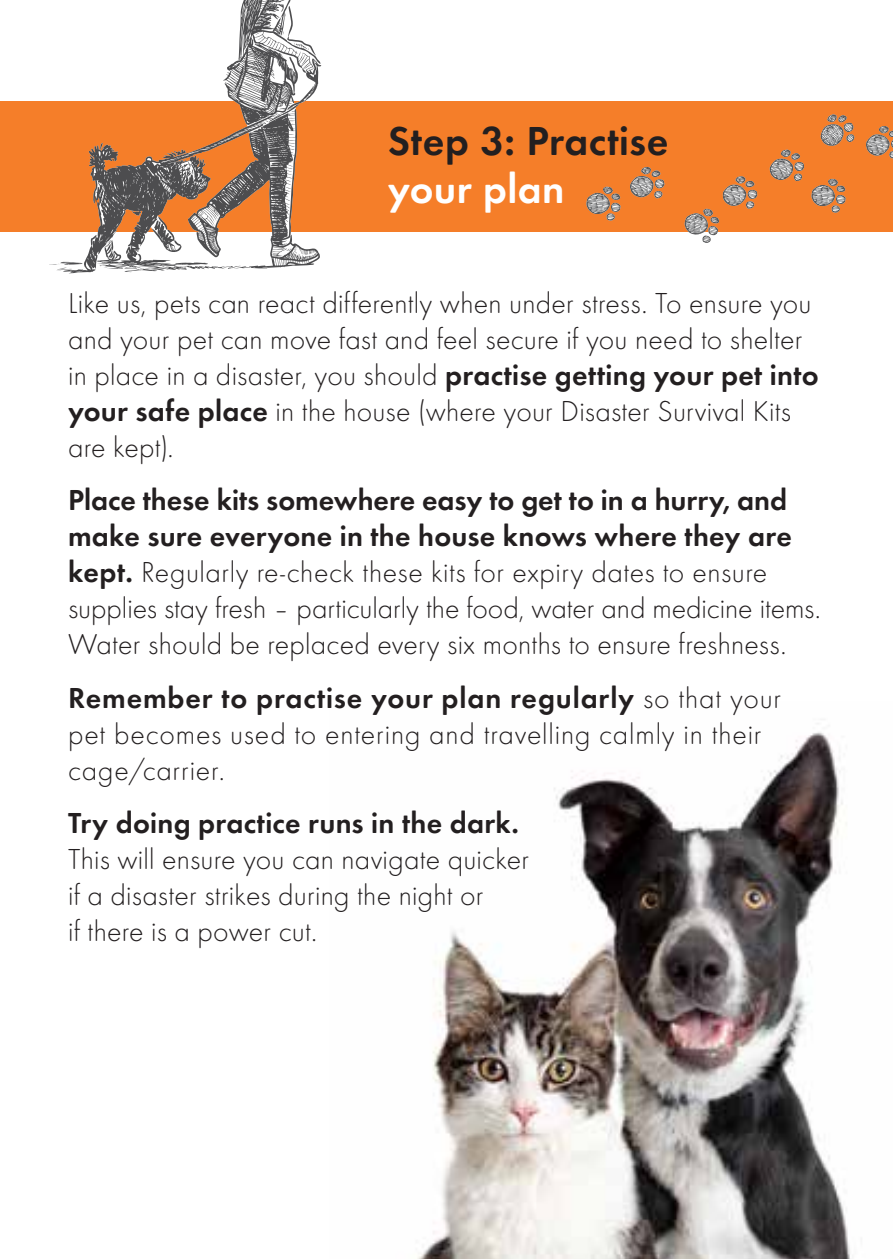
<style>
.page{position:relative;width:893px;height:1259px;background:#fff}
.page>*{position:absolute;margin:0;border:0;box-sizing:border-box;transform-origin:0 0}
.t1{font:600 42px "Futura Round";letter-spacing:.01em;color:#231f20}
.t2{font:600 42px "Futura Round";letter-spacing:.01em;color:#fff}
.t3{font:300 30px/36px "Futura Round";letter-spacing:.005em;color:#231f20}
.t4{font:300 30px/36px "Futura Round";letter-spacing:.025em;color:#231f20}
.t5{font:600 30px "Futura Round";letter-spacing:.01em;color:#231f20}
.s1{font-weight:600}
</style>
<div class="page">
<img style="left:417px;top:732px;width:433px;height:527px">
<div style="left:0;top:101px;width:893px;height:131px;background:#f57e29"></div>
<svg style="left:63px;top:0;width:258px;height:273px"></svg>
<svg style="left:283px;top:6px;width:33px;height:50px"></svg>
<svg style="left:104px;top:240px;width:10px;height:18px"></svg>
<svg style="left:149px;top:90px;width:171px;height:179px"></svg>
<svg style="left:49px;top:261px;width:34px;height:9px"></svg>
<svg style="left:586px;top:186px;width:35px;height:35px"></svg>
<svg style="left:769px;top:149px;width:35px;height:32px"></svg>
<svg style="left:811px;top:178px;width:35px;height:35px"></svg>
<svg style="left:630px;top:167px;width:35px;height:32px"></svg>
<svg style="left:820px;top:114px;width:35px;height:32px"></svg>
<svg style="left:685px;top:176px;width:72px;height:67px"></svg>
<svg style="left:866px;top:126px;width:27px;height:33px"></svg>
<h1 class="t1" style="left:388px;top:110px;width:282px">Step 3: Practise</h1>
<h1 class="t2" style="left:388px;top:158px;width:178px">your plan</h1>
<p class="t3" style="left:68px;top:284px;width:752px">Like us, pets can react differently when under stress. To ensure you and your pet can move fast and feel secure if you need to shelter in place in a disaster, you should <span class="s1">practise getting your pet into your safe place</span> in the house (where your Disaster Survival Kits are kept).</p>
<p class="t3" style="left:68px;top:481px;width:754px"><span class="s1">Place these kits somewhere easy to get to in a hurry, and make sure everyone in the house knows where they are kept.</span> Regularly re-check these kits for expiry dates to ensure supplies stay fresh – particularly the food, water and medicine items.<br>Water should be replaced every six months to ensure freshness.</p>
<p class="t4" style="left:68px;top:678px;width:715px"><span class="s1">Remember to practise your plan regularly</span> so that your pet becomes used to entering and travelling calmly in their cage/carrier.</p>
<p class="t5" style="left:68px;top:800px;width:452px">Try doing practice runs in the dark.</p>
<p class="t3" style="left:68px;top:839px;width:463px">This will ensure you can navigate quicker if a disaster strikes during the night or<br>if there is a power cut.</p>
</div>
